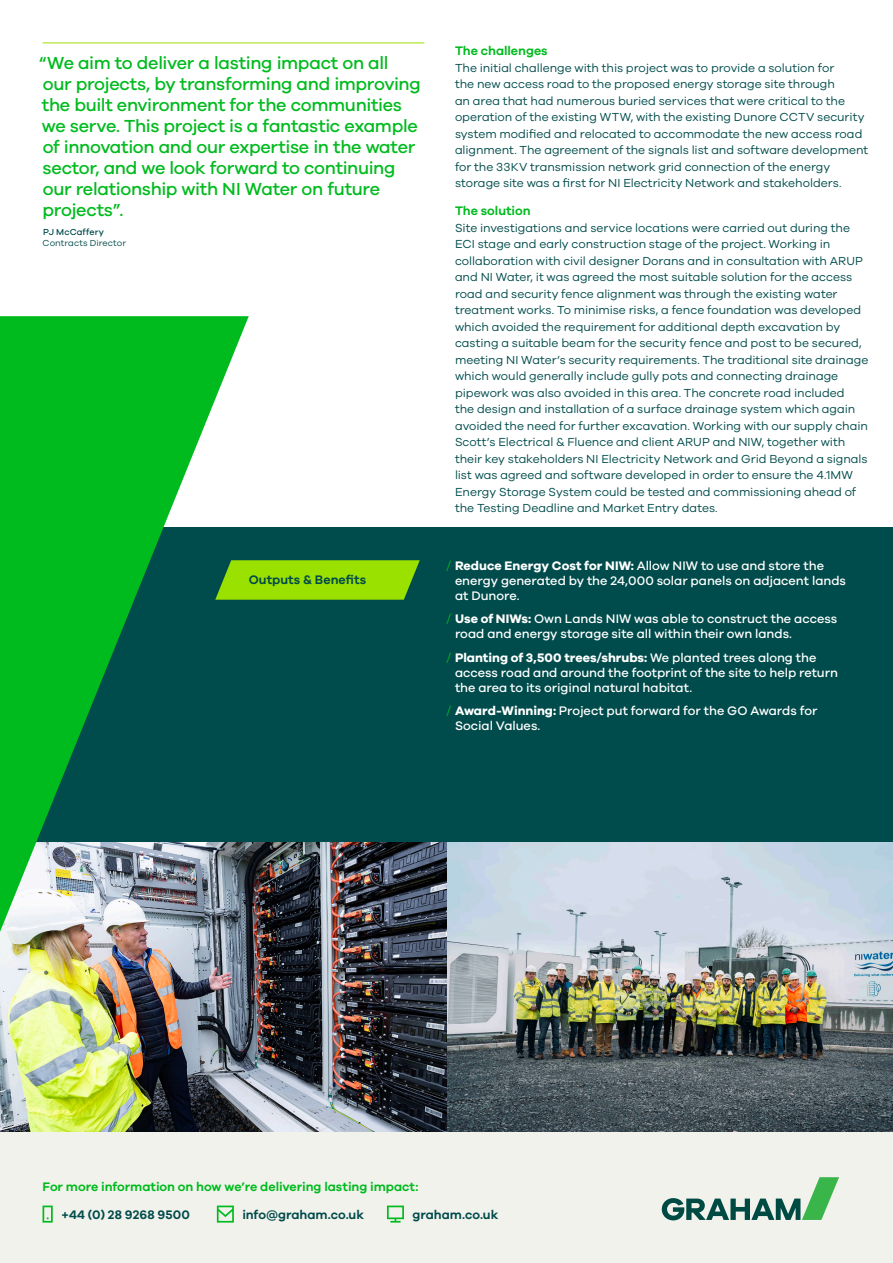
<style>
.page{position:relative;width:893px;height:1263px;background:#fff}
.page>*{position:absolute;margin:0;border:0;box-sizing:border-box;transform-origin:0 0}
.t1{font:500 18px/21px "Galano Grotesque";letter-spacing:-.02em;color:#00bb1e}
.t2{font:500 12.75px/15px "Galano Grotesque";letter-spacing:-.005em;color:#fff}
.t3{font:600 12.75px "Galano Grotesque";color:#00bb1e}
.t4{font:600 12.75px "Galano Grotesque";color:#004b4b}
.Body{font:12px/16.5px "Galano Grotesque";color:#004b4b}
.t5{font:9px "Galano Grotesque";letter-spacing:.01em;color:#004b4b}
.t6{font:500 9px "Galano Grotesque";letter-spacing:.015em;color:#004b4b}
.s1{font-weight:400;color:#00bb1e}
.s2{font-weight:700}
</style>
<div class="page">
<img style="left:446px;top:842px;width:447px;height:291px">
<img style="left:0;top:842px;width:446px;height:291px">
<div style="left:0;top:1133px;width:893px;height:130px;background:#f2f2ec"></div>
<div style="left:0;top:527px;width:893px;height:315px;background:#004b4b"></div>
<hr style="left:43px;top:43px;width:381px;height:1px;background:#9be100">
<svg style="left:249px;top:560px;width:171px;height:40px;background:#91d704"></svg>
<svg style="left:0;top:316px;width:249px;height:616px;fill:#00bb1e"></svg>
<svg style="left:43px;top:1205px;width:10px;height:17px"></svg>
<svg style="left:217px;top:1205px;width:17px;height:17px"></svg>
<svg style="left:387px;top:1205px;width:17px;height:17px"></svg>
<svg style="left:662px;top:1177px;width:177px;height:43px"></svg>
<p class="t1" style="left:39px;top:52px;width:383px">“We aim to deliver a lasting impact on all our projects, by transforming and improving the built environment for the communities we serve. This project is a fantastic example of innovation and our expertise in the water sector, and we look forward to continuing our relationship with NI Water on future projects”.</p>
<p class="t6" style="left:43px;top:227px;width:63px">PJ McCaffery</p>
<p class="t5" style="left:43px;top:237px;width:85px">Contracts Director</p>
<h2 class="t4" style="left:249px;top:572px;width:119px">Outputs &amp; Benefits</h2>
<h2 class="t3" style="left:455px;top:43px;width:94px">The challenges</h2>
<p class="Body" style="left:455px;top:59px;width:415px">The initial challenge with this project was to provide a solution for<br>the new access road to the proposed energy storage site through<br>an area that had numerous buried services that were critical to the operation of the existing WTW, with the existing Dunore CCTV security system modified and relocated to accommodate the new access road alignment. The agreement of the signals list and software development for the 33KV transmission network grid connection of the energy storage site was a first for NI Electricity Network and stakeholders.</p>
<p class="t3" style="left:455px;top:203px;width:77px">The solution</p>
<p class="Body" style="left:455px;top:219px;width:415px">Site investigations and service locations were carried out during the ECI stage and early construction stage of the project. Working in collaboration with civil designer Dorans and in consultation with ARUP and NI Water, it was agreed the most suitable solution for the access road and security fence alignment was through the existing water treatment works. To minimise risks, a fence foundation was developed which avoided the requirement for additional depth excavation by casting a suitable beam for the security fence and post to be secured, meeting NI Water’s security requirements. The traditional site drainage which would generally include gully pots and connecting drainage pipework was also avoided in this area. The concrete road included<br>the design and installation of a surface drainage system which again avoided the need for further excavation. Working with our supply chain Scott’s Electrical &amp; Fluence and client ARUP and NIW, together with their key stakeholders NI Electricity Network and Grid Beyond a signals list was agreed and software developed in order to ensure the 4.1MW Energy Storage System could be tested and commissioning ahead of the Testing Deadline and Market Entry dates.</p>
<p class="t2" style="left:455px;top:558px;width:392px;text-indent:-9px"><span class="s1">/</span> <span class="s2">Reduce Energy Cost for NIW:</span> Allow NIW to use and store the energy generated by the 24,000 solar panels on adjacent lands at Dunore.</p>
<p class="t2" style="left:455px;top:611px;width:384px;text-indent:-9px"><span class="s1">/</span> <span class="s2">Use of NIWs:</span> Own Lands NIW was able to construct the access road and energy storage site all within their own lands.</p>
<p class="t2" style="left:455px;top:650px;width:384px;text-indent:-9px"><span class="s1">/</span> <span class="s2">Planting of 3,500 trees/shrubs:</span> We planted trees along the access road and around the footprint of the site to help return the area to its original natural habitat.</p>
<p class="t2" style="left:455px;top:703px;width:364px;text-indent:-9px"><span class="s1">/</span> <span class="s2">Award-Winning:</span> Project put forward for the GO Awards for<br>Social Values.</p>
<h2 class="t3" style="left:43px;top:1179px;width:377px">For more information on how we’re delivering lasting impact:</h2>
<h2 class="t4" style="left:62px;top:1207px;width:130px">+44 (0) 28 9268 9500</h2>
<h2 class="t4" style="left:242px;top:1207px;width:123px">info@graham.co.uk</h2>
<h2 class="t4" style="left:412px;top:1207px;width:87px">graham.co.uk</h2>
</div>
